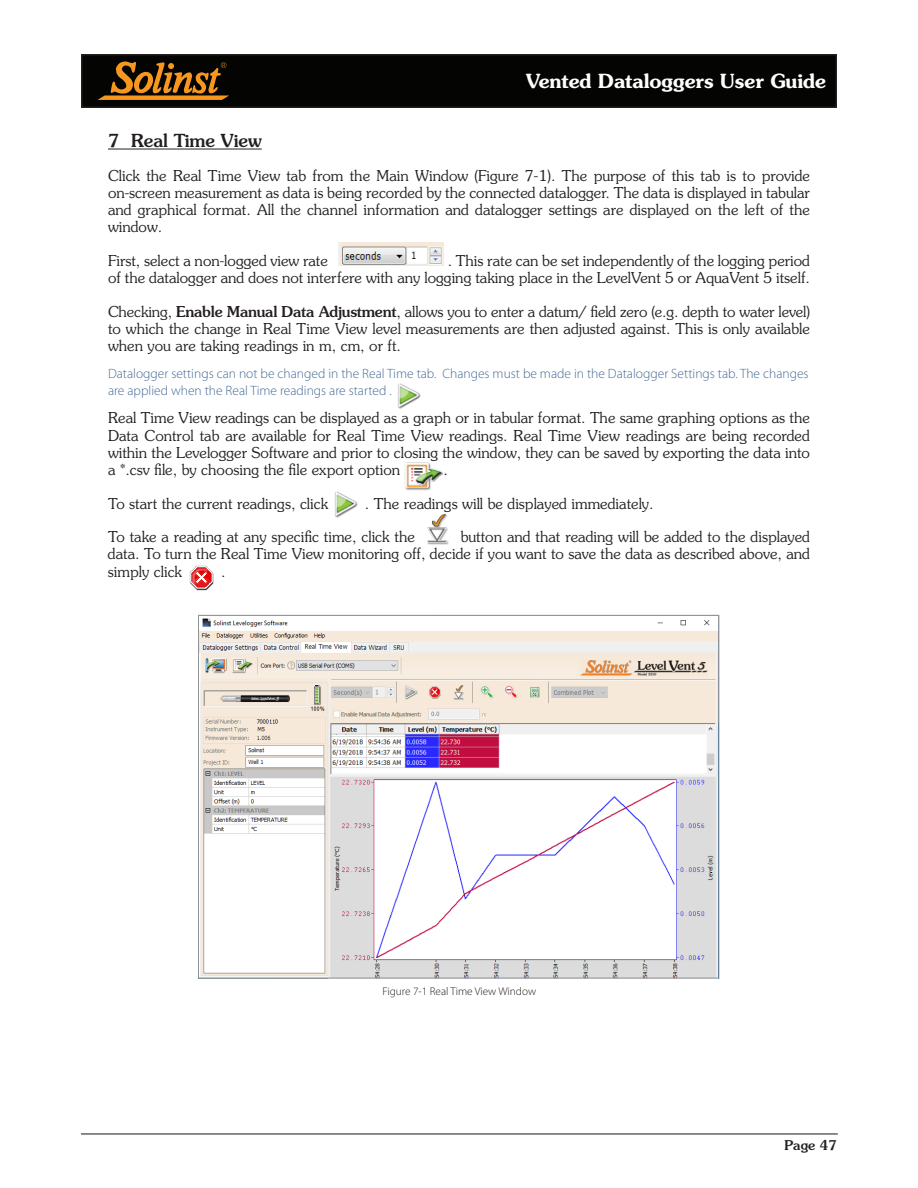
<style>
.page{position:relative;width:918px;height:1188px;background:#fff}
.page>*{position:absolute;margin:0;border:0;box-sizing:border-box;transform-origin:0 0}
.t1{font:600 19.5px "Souvenir Std";letter-spacing:-.005em;color:#fff}
.Body_Title_1_0{font:500 18px "Souvenir Std";color:#231f20}
.BODY_Text{font:300 15px/17.2px "Souvenir Std";color:#231f20;text-align:justify}
.NOTE-BodyText{font:300 13.5px/17.2px "Myriad Pro";color:#456b96}
.t2{font:500 13.5px "Souvenir Std";color:#231f20}
.t3{font:300 11.25px "Myriad Pro";color:#231f20}
.s1{font-weight:500}
</style>
<div class="page">
<div style="left:82px;top:55px;width:754px;height:52px;background:#040503"></div>
<div style="left:81px;top:54px;width:756px;height:54px;border:2px solid #231f20"></div>
<svg style="left:98px;top:62px;width:131px;height:38px"></svg>
<hr style="left:81px;top:1133px;width:757px;height:1px;background:#231f20">
<hr style="left:108px;top:149px;width:154px;height:1px;background:#231f20">
<img style="left:338px;top:242px;width:106px;height:24px">
<img style="left:398px;top:383px;width:23px;height:26px">
<img style="left:405px;top:462px;width:38px;height:29px">
<img style="left:335px;top:491px;width:23px;height:27px">
<img style="left:427px;top:514px;width:22px;height:31px">
<img style="left:189px;top:565px;width:25px;height:26px">
<img style="left:200px;top:618px;width:517px;height:358px">
<h1 class="t1" style="left:526px;top:69px;width:302px">Vented Dataloggers User Guide</h1>
<p class="Body_Title_1_0" style="left:108px;top:130px;width:155px">7 Real Time View</p>
<p class="BODY_Text" style="left:108px;top:167px;width:704px">Click the Real Time View tab from the Main Window (Figure 7-1). The purpose of this tab is to provide on-screen measurement as data is being recorded by the connected datalogger. The data is displayed in tabular and graphical format. All the channel information and datalogger settings are displayed on the left of the window.</p>
<p class="BODY_Text" style="left:108px;top:252px;width:221px">First, select a non-logged view rate</p>
<p class="BODY_Text" style="left:108px;top:252px;width:704px;text-align:right">. This rate can be set independently of the logging period<br>of the datalogger and does not interfere with any logging taking place in the LevelVent 5 or AquaVent 5 itself.</p>
<p class="BODY_Text" style="left:108px;top:303px;width:704px">Checking, <span class="s1">Enable Manual Data Adjustment</span>, allows you to enter a datum/ field zero (e.g. depth to water level) to which the change in Real Time View level measurements are then adjusted against. This is only available when you are taking readings in m, cm, or ft.</p>
<p class="NOTE-BodyText" style="left:108px;top:365px;width:702px">Datalogger settings can not be changed in the Real Time tab. Changes must be made in the Datalogger Settings tab. The changes are applied when the Real Time readings are started .</p>
<p class="BODY_Text" style="left:108px;top:409px;width:704px">Real Time View readings can be displayed as a graph or in tabular format. The same graphing options as the Data Control tab are available for Real Time View readings. Real Time View readings are being recorded within the Levelogger Software and prior to closing the window, they can be saved by exporting the data into a *.csv file, by choosing the file export option</p>
<p class="BODY_Text" style="left:443px;top:461px;width:6px">.</p>
<p class="BODY_Text" style="left:108px;top:495px;width:222px">To start the current readings, click</p>
<p class="BODY_Text" style="left:365px;top:495px;width:290px">. The readings will be displayed immediately.</p>
<p class="BODY_Text" style="left:108px;top:528px;width:308px">To take a reading at any specific time, click the</p>
<p class="BODY_Text" style="left:108px;top:528px;width:704px;text-indent:353px">button and that reading will be added to the displayed data. To turn the Real Time View monitoring off, decide if you want to save the data as described above, and simply click</p>
<p class="BODY_Text" style="left:221px;top:563px;width:6px">.</p>
<p class="t3" style="left:383px;top:986px;width:155px">Figure 7-1 Real Time View Window</p>
<p class="t2" style="left:784px;top:1137px;width:54px">Page 47</p>
</div>
